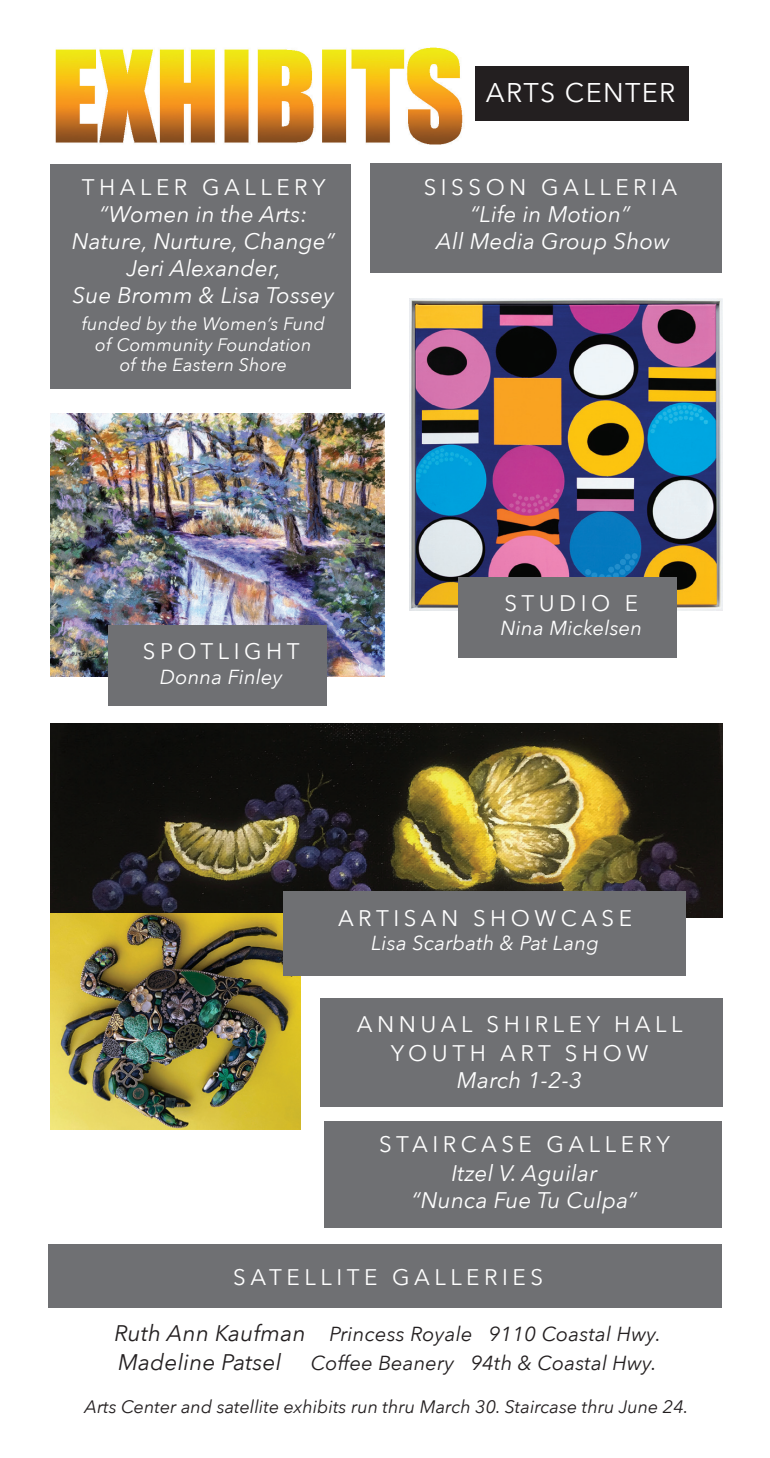
<style>
.page{position:relative;width:770px;height:1458px;background:#fff}
.page>*{position:absolute;margin:0;border:0;box-sizing:border-box;transform-origin:0 0}
.t1{font:27px "Avenir Next";letter-spacing:.05em;color:#fff}
.t2{font:italic 22.5px/27px "Avenir Next";letter-spacing:.01em;color:#fff;text-align:center}
.t3{font:22.5px/29.2px "Avenir Next";letter-spacing:.2em;color:#fff;text-align:center}
.t4{font:italic 22.5px "Avenir Next";letter-spacing:.01em;color:#231f20}
.t5{font:italic 20.25px "Avenir Next";letter-spacing:.01em;color:#231f20}
.t6{font:italic 20.25px "Avenir Next";letter-spacing:.01em;color:#fff}
.t7{font:italic 18px "Avenir Next";color:#231f20}
.t8{font:italic 18px/20.2px "Avenir Next";letter-spacing:.01em;color:#fff;text-align:center}
.s1{font-size:22.5px}
</style>
<div class="page">
<img style="left:409px;top:298px;width:313px;height:312px">
<img style="left:55px;top:47px;width:408px;height:98px">
<div style="left:475px;top:66px;width:214px;height:55px;background:#231f20"></div>
<div style="left:49px;top:1245px;width:673px;height:63px;background:#6f7073"></div>
<div style="left:370px;top:163px;width:352px;height:109px;background:#6f7073"></div>
<div style="left:50px;top:165px;width:301px;height:224px;background:#6f7073"></div>
<div style="left:458px;top:577px;width:218px;height:81px;background:#6f7073"></div>
<div style="left:324px;top:1121px;width:398px;height:107px;background:#6f7073"></div>
<img style="left:50px;top:724px;width:672px;height:193px">
<img style="left:50px;top:914px;width:250px;height:216px">
<div style="left:320px;top:998px;width:402px;height:108px;background:#6f7073"></div>
<div style="left:284px;top:892px;width:401px;height:84px;background:#6f7073"></div>
<img style="left:50px;top:413px;width:334px;height:263px">
<div style="left:108px;top:625px;width:218px;height:81px;background:#6f7073"></div>
<p class="t3" style="left:82px;top:172px;width:245px">THALER GALLERY</p>
<p class="t2" style="left:72px;top:200px;width:264px">“Women in the Arts:<br>Nature, Nurture, Change”<br>Jeri Alexander,<br>Sue Bromm &amp; Lisa Tossey</p>
<p class="t8" style="left:82px;top:313px;width:245px">funded by the Women’s Fund of Community Foundation<br>of the Eastern Shore</p>
<p class="t1" style="left:486px;top:70px;width:191px">ARTS CENTER</p>
<p class="t3" style="left:423px;top:172px;width:255px">SISSON GALLERIA</p>
<p class="t2" style="left:436px;top:200px;width:235px">“Life in Motion”<br>All Media Group Show</p>
<p class="t2" style="left:146px;top:630px;width:138px">Donna Finley</p>
<p class="t3" style="left:143px;top:635px;width:158px">SPOTLIGHT</p>
<p class="t6" style="left:160px;top:659px;width:124px">Donna Finley</p>
<p class="t3" style="left:504px;top:587px;width:135px">STUDIO E</p>
<p class="t6" style="left:500px;top:611px;width:143px">Nina Mickelsen</p>
<p class="t3" style="left:338px;top:902px;width:295px">ARTISAN SHOWCASE</p>
<p class="t6" style="left:371px;top:926px;width:229px">Lisa Scarbath &amp; Pat Lang</p>
<p class="t3" style="left:357px;top:1008px;width:327px">ANNUAL SHIRLEY HALL<br>YOUTH ART SHOW</p>
<p class="t2" style="left:457px;top:1066px;width:127px">March 1-2-3</p>
<p class="t3" style="left:379px;top:1128px;width:292px">STAIRCASE GALLERY</p>
<p class="t2" style="left:412px;top:1159px;width:227px">Itzel V. Aguilar “Nunca Fue Tu Culpa”</p>
<p class="t3" style="left:233px;top:1261px;width:311px">SATELLITE GALLERIES</p>
<p class="t5" style="left:114px;top:1317px;width:548px"><span class="s1">Ruth Ann Kaufman</span> Princess Royale 9110 Coastal Hwy.</p>
<p class="t4" style="left:118px;top:1343px;width:165px">Madeline Patsel</p>
<p class="t5" style="left:311px;top:1346px;width:347px">Coffee Beanery 94th &amp; Coastal Hwy.</p>
<p class="t7" style="left:85px;top:1391px;width:605px">Arts Center and satellite exhibits run thru March 30. Staircase thru June 24.</p>
</div>
